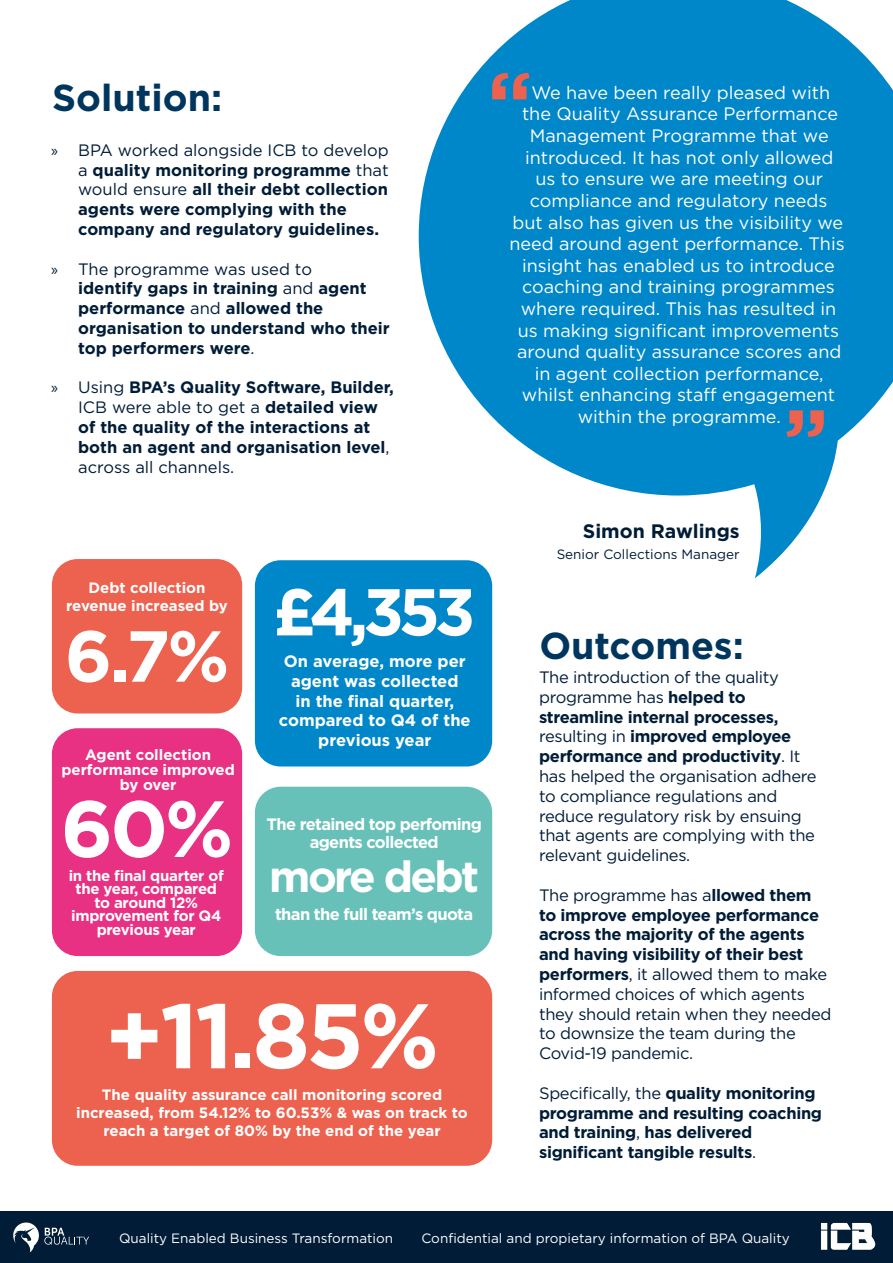
<style>
.page{position:relative;width:893px;height:1263px;background:#fff}
.page>*{position:absolute;margin:0;border:0;box-sizing:border-box;transform-origin:0 0}
.t1{font:700 91.5px "Gotham";color:#fff}
.t2{font:700 82.5px "Gotham";color:#ec624f}
.t3{font:700 79.5px "Gotham";color:#fff}
.t4{font:700 72px "Gotham";color:#fff}
.t5{font:700 66px "Gotham";color:#fff}
.t6{font:700 43.5px "Gotham";letter-spacing:-.06em;color:#fff}
.t7{font:700 37.5px "Gotham";color:#00365e}
.t8{font:700 19.5px "Gotham";color:#001c37}
.t9{font:18px/21.6px "Gotham";color:#fff;text-align:center}
.t10{font:16.5px/19.8px "Gotham";letter-spacing:-.02em;color:#001c37}
.t11{font:700 16.5px/19.8px "Gotham";color:#001c37}
.t12{font:700 16.5px/19.8px "Gotham";letter-spacing:-.02em;color:#001c37}
.t13{font:700 16.5px/19.5px "Gotham";color:#fff;text-align:center}
.t14{font:700 16.5px/18px "Gotham";letter-spacing:-.04em;color:#fff;text-align:center}
.t15{font:700 15px/18px "Gotham";color:#fff;text-align:center}
.t16{font:700 15px/13.5px "Gotham";letter-spacing:-.02em;color:#fff;text-align:center}
.t17{font:13.5px "Gotham";color:#fff}
.t18{font:13.5px "Gotham";color:#001c37}
.s1{font-family:"Myriad Pro";font-weight:400}
.s2{font-weight:400}
.s3{font-weight:700}
</style>
<div class="page">
<div style="left:0;top:1212px;width:893px;height:51px;background:#001c37"></div>
<svg style="left:13px;top:1222px;width:76px;height:30px"></svg>
<img style="left:821px;top:1222px;width:55px;height:28px">
<svg style="left:419px;top:0;width:474px;height:578px;fill:#0087ca"></svg>
<div style="left:52px;top:559px;width:190px;height:154px;background:#ec624f;border-radius:26px"></div>
<div style="left:52px;top:971px;width:440px;height:195px;background:#ec624f;border-radius:26px"></div>
<div style="left:255px;top:560px;width:237px;height:206px;background:#0087ca;border-radius:26px"></div>
<div style="left:52px;top:728px;width:190px;height:228px;background:#e83182;border-radius:26px"></div>
<div style="left:255px;top:787px;width:237px;height:169px;background:#67c1b9;border-radius:26px"></div>
<h3 class="t7" style="left:52px;top:73px;width:171px">Solution:</h3>
<p class="t11" style="left:78px;top:140px;width:312px;text-indent:-27px"><span class="s1">»</span> <span class="s2">BPA worked alongside ICB to develop a</span> quality monitoring programme <span class="s2">that would ensure</span> all their debt collection agents were complying with the company and regulatory guidelines.</p>
<p class="t11" style="left:78px;top:259px;width:313px;text-indent:-27px"><span class="s1">»</span> <span class="s2">The programme was used to<br></span>identify gaps in training <span class="s2">and</span> agent performance <span class="s2">and</span> allowed the organisation to understand who their top performers were<span class="s2">.</span></p>
<p class="t11" style="left:78px;top:377px;width:317px;text-indent:-27px"><span class="s1">»</span> <span class="s2">Using</span> BPA’s Quality Software, Builder, <span class="s2">ICB were able to get a</span> detailed view of the quality of the interactions at both an agent and organisation level<span class="s2">, across all channels.</span></p>
<h2 class="t2" style="left:487px;top:47px;width:46px">“</h2>
<p class="t9" style="left:509px;top:81px;width:337px">We have been really pleased with<br>the Quality Assurance Performance Management Programme that we introduced. It has not only allowed<br>us to ensure we are meeting our compliance and regulatory needs<br>but also has given us the visibility we need around agent performance. This insight has enabled us to introduce coaching and training programmes where required. This has resulted in us making significant improvements around quality assurance scores and in agent collection performance, whilst enhancing staff engagement within the programme.</p>
<h2 class="t2" style="left:828px;top:463px;width:46px;rotate:-180deg">“</h2>
<p class="t15" style="left:66px;top:578px;width:163px">Debt collection revenue increased by</p>
<h3 class="t4" style="left:65px;top:608px;width:166px">6.7%</h3>
<p class="t15" style="left:61px;top:747px;width:175px;line-height:15px">Agent collection performance improved by over</p>
<h3 class="t3" style="left:61px;top:776px;width:174px">60%</h3>
<p class="t16" style="left:69px;top:868px;width:157px">in the final quarter of the year, compared to around 12% improvement for Q4 previous year</p>
<h3 class="t5" style="left:273px;top:568px;width:204px">£4,353</h3>
<p class="t13" style="left:279px;top:652px;width:193px">On average, more per agent was collected<br>in the final quarter, compared to Q4 of the previous year</p>
<p class="t14" style="left:267px;top:815px;width:217px">The retained top perfoming agents collected</p>
<h3 class="t6" style="left:269px;top:848px;width:212px">more debt</h3>
<p class="t14" style="left:275px;top:905px;width:200px">than the full team’s quota</p>
<h1 class="t1" style="left:105px;top:975px;width:335px">+11.85%</h1>
<p class="t15" style="left:76px;top:1103px;width:393px">increased, from 54.12% to 60.53% &amp; was on track to reach a target of 80% by the end of the year</p>
<p class="t15" style="left:102px;top:1085px;width:342px">The quality assurance call monitoring scored</p>
<p class="t8" style="left:583px;top:518px;width:158px">Simon Rawlings</p>
<p class="t18" style="left:557px;top:545px;width:184px">Senior Collections Manager</p>
<h3 class="t7" style="left:539px;top:621px;width:206px">Outcomes:</h3>
<p class="t10" style="left:539px;top:667px;width:279px">The introduction of the quality programme has <span class="s3">helped to streamline internal processes, </span>resulting in <span class="s3">improved employee performance and productivity</span>. It has helped the organisation adhere to compliance regulations and reduce regulatory risk by ensuing that agents are complying with the relevant guidelines.</p>
<p class="t10" style="left:539px;top:885px;width:294px">The programme has a<span class="s3">llowed them to improve employee performance across the majority of the agents and having visibility of their best performers</span>, it allowed them to make informed choices of which agents they should retain when they needed to downsize the team during the<br>Covid-19 pandemic.</p>
<p class="t12" style="left:539px;top:1083px;width:284px"><span class="s2">Specifically, the</span> quality monitoring programme and resulting coaching and training<span class="s2">,</span> has delivered significant tangible results<span class="s2">.</span></p>
<p class="t17" style="left:119px;top:1230px;width:276px">Quality Enabled Business Transformation</p>
<p class="t17" style="left:421px;top:1230px;width:370px">Confidential and propietary information of BPA Quality</p>
</div>
